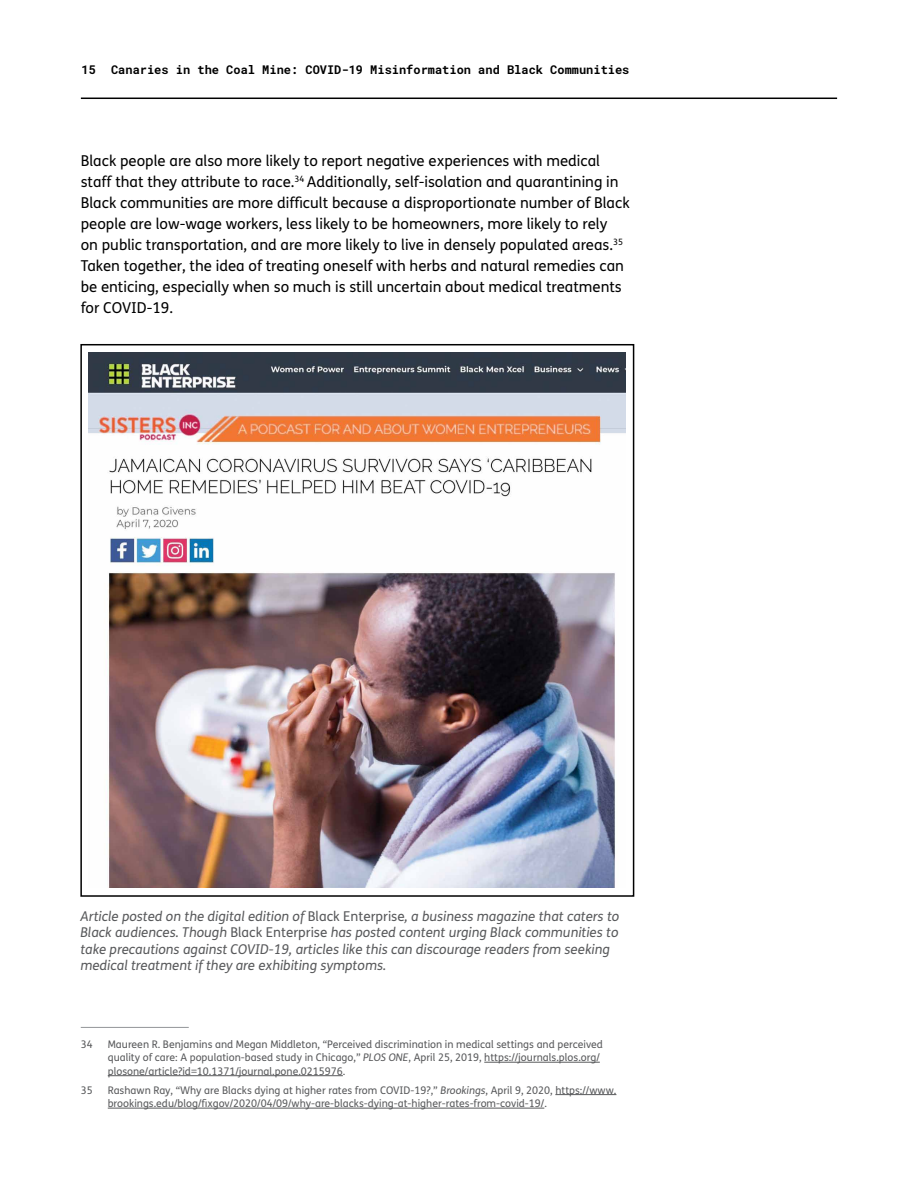
<style>
.page{position:relative;width:918px;height:1188px;background:#fff}
.page>*{position:absolute;margin:0;border:0;box-sizing:border-box;transform-origin:0 0}
.t1{font:15px/21px "FS Me";color:#000}
.t2{font:italic 13.5px/16.2px "FS Me";color:#58595b}
.t3{font:700 12px "Roboto Mono";color:#000}
.t4{font:10.5px/13.5px "FS Me";color:#58595b}
.s1{font-style:normal}
.s2{font-style:italic}
</style>
<div class="page">
<hr style="left:81px;top:98px;width:756px;height:1px;background:#000">
<hr style="left:81px;top:1027px;width:108px;height:1px;background:#939598">
<hr style="left:484px;top:1062px;width:116px;height:1px;background:#58595b">
<hr style="left:108px;top:1075px;width:235px;height:1px;background:#58595b">
<hr style="left:555px;top:1094px;width:61px;height:1px;background:#58595b">
<hr style="left:108px;top:1108px;width:436px;height:1px;background:#58595b">
<img style="left:89px;top:353px;width:536px;height:535px">
<div style="left:80px;top:344px;width:554px;height:553px;border:2px solid #000"></div>
<p class="t3" style="left:82px;top:61px;width:16px">15</p>
<p class="t3" style="left:111px;top:61px;width:520px">Canaries in the Coal Mine: COVID-19 Misinformation and Black Communities</p>
<p class="t1" style="left:81px;top:150px;width:551px">Black people are also more likely to report negative experiences with medical staff that they attribute to race.<sup>34</sup> Additionally, self-isolation and quarantining in Black communities are more difficult because a disproportionate number of Black people are low-wage workers, less likely to be homeowners, more likely to rely<br>on public transportation, and are more likely to live in densely populated areas.<sup>35<br></sup>Taken together, the idea of treating oneself with herbs and natural remedies can be enticing, especially when so much is still uncertain about medical treatments for COVID-19.</p>
<p class="t2" style="left:80px;top:908px;width:540px">Article posted on the digital edition of <span class="s1">Black Enterprise</span>, a business magazine that caters to Black audiences. Though <span class="s1">Black Enterprise</span> has posted content urging Black communities to take precautions against COVID-19, articles like this can discourage readers from seeking medical treatment if they are exhibiting symptoms.</p>
<p class="t4" style="left:81px;top:1037px;width:13px">34</p>
<p class="t4" style="left:108px;top:1037px;width:497px">Maureen R. Benjamins and Megan Middleton, “Perceived discrimination in medical settings and perceived quality of care: A population-based study in Chicago,” <span class="s2">PLOS ONE</span>, April 25, 2019, https://journals.plos.org/ plosone/article?id=10.1371/journal.pone.0215976.</p>
<p class="t4" style="left:81px;top:1083px;width:13px">35</p>
<p class="t4" style="left:108px;top:1083px;width:510px">Rashawn Ray, “Why are Blacks dying at higher rates from COVID-19?,” <span class="s2">Brookings</span>, April 9, 2020, https://www. brookings.edu/blog/fixgov/2020/04/09/why-are-blacks-dying-at-higher-rates-from-covid-19/.</p>
</div>
